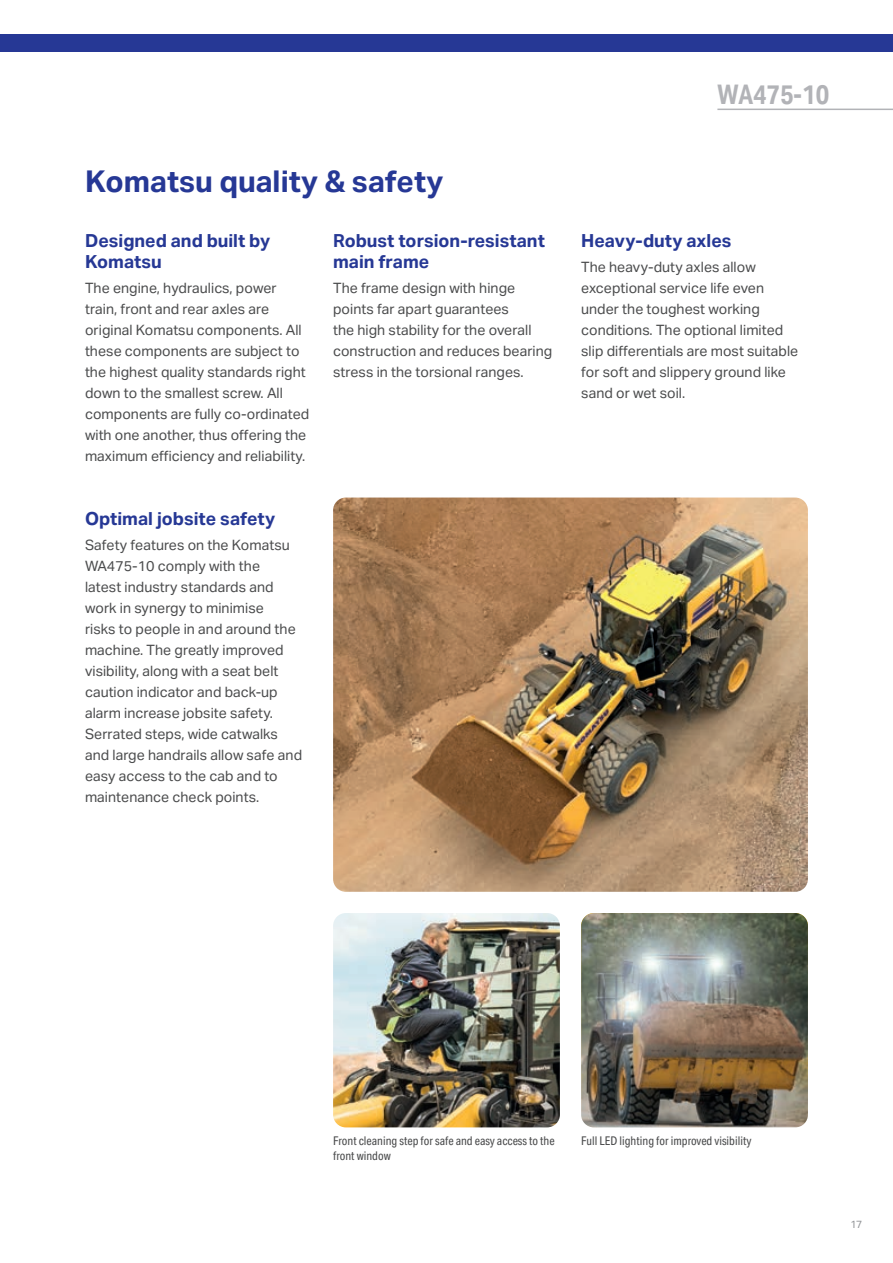
<style>
.page{position:relative;width:893px;height:1263px;background:#fff}
.page>*{position:absolute;margin:0;border:0;box-sizing:border-box;transform-origin:0 0}
.t1{font:700 30px "Aktiv Grotesk";color:#263895}
.t2{font:700 27px "Aktiv Grotesk Cd";color:#b2b3b7}
.t3{font:700 18px/21px "Aktiv Grotesk";color:#263895}
.t4{font:14.25px/21px "Aktiv Grotesk";color:#4b4c4d}
.t5{font:12px/15px "Aktiv Grotesk Cd";color:#4b4c4d}
.t6{font:10.5px "Aktiv Grotesk";color:#939598}
</style>
<div class="page">
<img style="left:333px;top:497px;width:475px;height:395px">
<img style="left:333px;top:913px;width:227px;height:214px">
<img style="left:581px;top:913px;width:227px;height:214px">
<div style="left:0;top:34px;width:893px;height:17px;background:#263895"></div>
<hr style="left:717px;top:109px;width:176px;height:1px;background:#b2b3b7">
<h1 class="t1" style="left:85px;top:164px;width:360px">Komatsu quality &amp; safety</h1>
<p class="t3" style="left:85px;top:230px;width:187px">Designed and built by<br>Komatsu</p>
<p class="t4" style="left:85px;top:278px;width:226px">The engine, hydraulics, power train, front and rear axles are original Komatsu components. All these components are subject to the highest quality standards right down to the smallest screw. All components are fully co-ordinated with one another, thus offering the maximum efficiency and reliability.</p>
<p class="t3" style="left:333px;top:230px;width:213px">Robust torsion-resistant main frame</p>
<p class="t4" style="left:333px;top:278px;width:221px">The frame design with hinge points far apart guarantees<br>the high stability for the overall construction and reduces bearing stress in the torsional ranges.</p>
<p class="t3" style="left:85px;top:508px;width:192px">Optimal jobsite safety</p>
<p class="t4" style="left:85px;top:535px;width:219px">Safety features on the Komatsu<br>WA475-10 comply with the<br>latest industry standards and work in synergy to minimise<br>risks to people in and around the machine. The greatly improved visibility, along with a seat belt caution indicator and back-up alarm increase jobsite safety.<br>Serrated steps, wide catwalks and large handrails allow safe and easy access to the cab and to maintenance check points.</p>
<h2 class="t2" style="left:717px;top:79px;width:113px">WA475-10</h2>
<p class="t3" style="left:581px;top:230px;width:152px">Heavy-duty axles</p>
<p class="t4" style="left:581px;top:257px;width:219px">The heavy-duty axles allow exceptional service life even under the toughest working conditions. The optional limited slip differentials are most suitable for soft and slippery ground like sand or wet soil.</p>
<p class="t5" style="left:333px;top:1133px;width:223px">Front cleaning step for safe and easy access to the front window</p>
<p class="t5" style="left:581px;top:1133px;width:172px">Full LED lighting for improved visibility</p>
<p class="t6" style="left:850px;top:1218px;width:14px">17</p>
</div>
